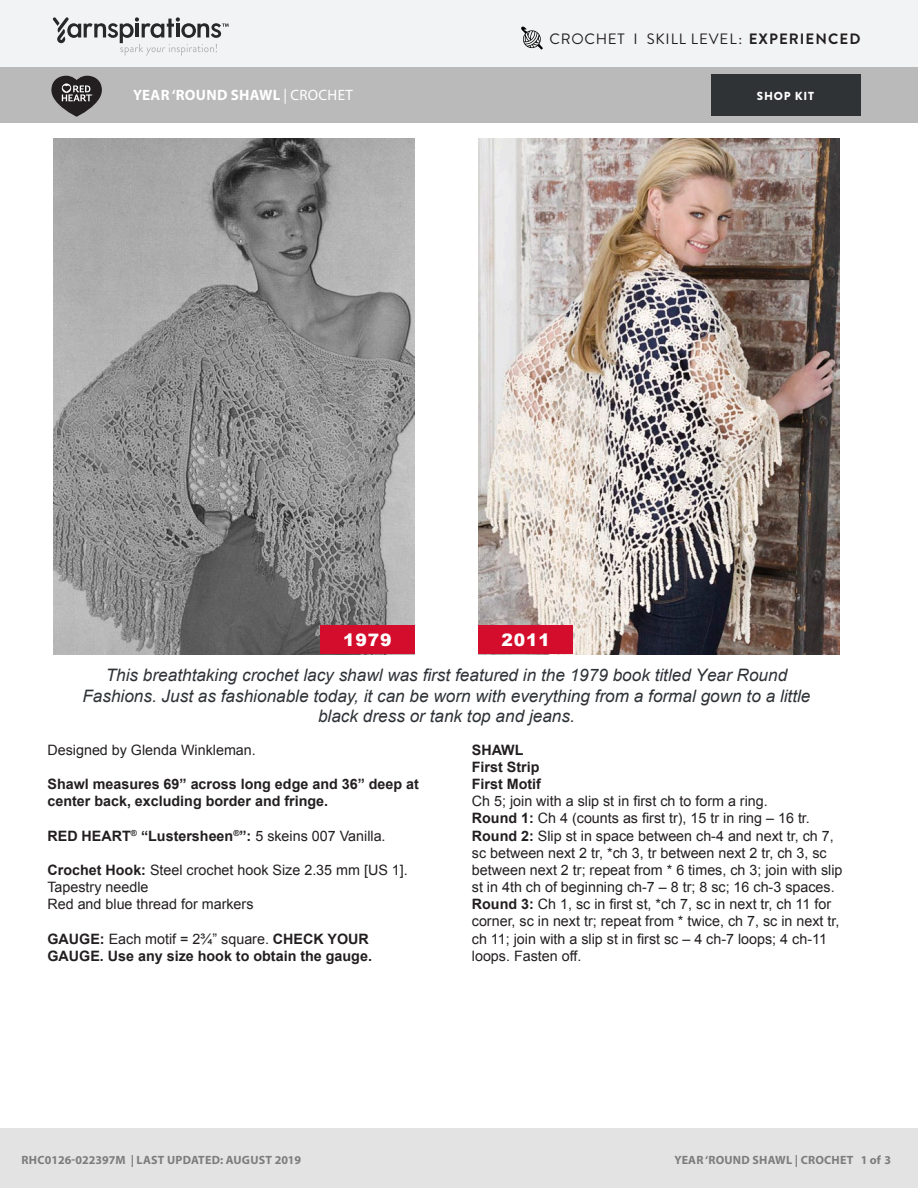
<style>
.page{position:relative;width:918px;height:1188px;background:#fff}
.page>*{position:absolute;margin:0;border:0;box-sizing:border-box;transform-origin:0 0}
.t1{font:italic 17.25px/20.5px "Arial";color:#2e3236;text-align:center}
.t2{font:900 17.25px "Arial";letter-spacing:.05em;color:#fff}
.Skill_Level{font:15px "Brandon Grotesque";letter-spacing:.05em;color:#231f20}
.Pattern_Title{font:700 15px "Myriad Pro";letter-spacing:.02em;color:#fff}
.t3{font:14.25px/17.2px "Arial";color:#231f20}
.t4{font:700 14.25px/17.2px "Arial";color:#231f20}
.t5{font:700 12px "Myriad Pro";letter-spacing:.02em;color:#7d7d7d}
.t6{font:900 11.7px "Brandon Grotesque";letter-spacing:.065em;color:#fff}
.s1{font-weight:700}
.s2{font-weight:400}
</style>
<div class="page">
<div style="left:0;top:0;width:918px;height:68px;background:#f2f3f4"></div>
<div style="left:0;top:68px;width:918px;height:55px;background:#bbbaba"></div>
<svg style="left:53px;top:17px;width:176px;height:39px"></svg>
<div style="left:711px;top:74px;width:150px;height:42px;background:#2f3336"></div>
<svg style="left:51px;top:76px;width:51px;height:41px"></svg>
<div style="left:0;top:1128px;width:918px;height:60px;background:#e4e3e3"></div>
<img style="left:54px;top:139px;width:361px;height:515px">
<img style="left:478px;top:139px;width:361px;height:515px">
<div style="left:320px;top:626px;width:95px;height:28px;background:#d30d2b"></div>
<div style="left:478px;top:626px;width:95px;height:28px;background:#d30d2b"></div>
<svg style="left:521px;top:26px;width:22px;height:24px"></svg>
<p class="Skill_Level" style="left:550px;top:29px;width:312px">CROCHET I SKILL LEVEL: <span class="s1">EXPERIENCED</span></p>
<p class="Pattern_Title" style="left:133px;top:85px;width:221px">YEAR ‘ROUND SHAWL <span class="s2">| CROCHET</span></p>
<p class="t6" style="left:757px;top:88px;width:59px">SHOP KIT</p>
<p class="t2" style="left:343px;top:627px;width:50px">1979</p>
<p class="t2" style="left:501px;top:627px;width:50px">2011</p>
<p class="t1" style="left:82px;top:665px;width:730px">This breathtaking crochet lacy shawl was first featured in the 1979 book titled Year Round<br>Fashions. Just as fashionable today, it can be worn with everything from a formal gown to a little black dress or tank top and jeans.</p>
<p class="t3" style="left:47px;top:741px;width:210px">Designed by Glenda Winkleman.</p>
<p class="t4" style="left:47px;top:776px;width:373px">Shawl measures 69” across long edge and 36” deep at center back, excluding border and fringe.</p>
<p class="t4" style="left:47px;top:827px;width:340px">RED HEART<sup>®</sup> “Lustersheen<sup>®</sup>”: <span class="s2">5 skeins 007 Vanilla.</span></p>
<p class="t3" style="left:47px;top:861px;width:362px"><span class="s1">Crochet Hook:</span> Steel crochet hook Size 2.35 mm [US 1].<br>Tapestry needle<br>Red and blue thread for markers</p>
<p class="t4" style="left:47px;top:931px;width:326px">GAUGE: <span class="s2">Each motif = 2¾” square.</span> CHECK YOUR<br>GAUGE. Use any size hook to obtain the gauge.</p>
<p class="t3" style="left:472px;top:741px;width:372px"><span class="s1">SHAWL<br>First Strip<br>First Motif<br></span>Ch 5; join with a slip st in first ch to form a ring.<br><span class="s1">Round 1:</span> Ch 4 (counts as first tr), 15 tr in ring – 16 tr.<br><span class="s1">Round 2:</span> Slip st in space between ch-4 and next tr, ch 7, sc between next 2 tr, *ch 3, tr between next 2 tr, ch 3, sc between next 2 tr; repeat from * 6 times, ch 3; join with slip st in 4th ch of beginning ch-7 – 8 tr; 8 sc; 16 ch-3 spaces.<br><span class="s1">Round 3:</span> Ch 1, sc in first st, *ch 7, sc in next tr, ch 11 for corner, sc in next tr; repeat from * twice, ch 7, sc in next tr, ch 11; join with a slip st in first sc – 4 ch-7 loops; 4 ch-11 loops. Fasten off.</p>
<p class="t5" style="left:22px;top:1152px;width:281px">RHC0126-022397M | LAST UPDATED: AUGUST 2019</p>
<p class="t5" style="left:674px;top:1152px;width:218px">YEAR ‘ROUND SHAWL | CROCHET 1 of 3</p>
</div>
